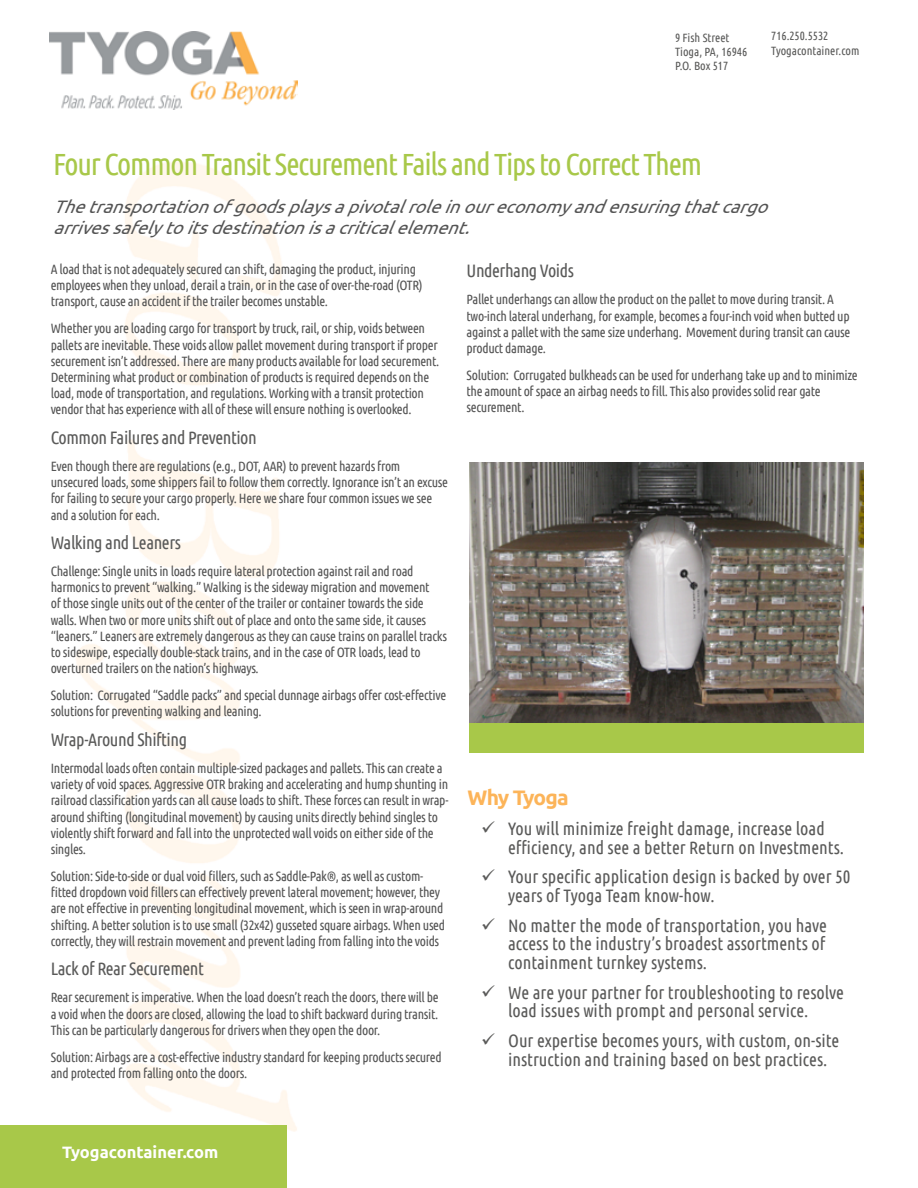
<style>
.page{position:relative;width:918px;height:1188px;background:#fff}
.page>*{position:absolute;margin:0;border:0;box-sizing:border-box;transform-origin:0 0}
.t1{font:30.6px "Ubuntu Condensed";letter-spacing:-.04em;color:#a8c849}
.t2{font:700 21px "Ubuntu";letter-spacing:-.045em;color:#fcb459}
.t3{font:18px/18.8px "Ubuntu Condensed";color:#5a5a59}
.t4{font:italic 18px/21.6px "Ubuntu";color:#545454}
.t5{font:18px "Ubuntu Condensed";letter-spacing:-.025em;color:#5a5a59}
.t6{font:700 16.5px "Ubuntu";color:#fff}
.t7{font:13.5px/16.2px "Ubuntu Condensed";letter-spacing:-.025em;color:#545454}
.t8{font:12px/14.4px "Ubuntu Condensed";color:#5a5a59}
</style>
<div class="page">
<img style="left:76px;top:162px;width:221px;height:980px">
<div style="left:0;top:1125px;width:286px;height:63px;background:#a8c849"></div>
<img style="left:50px;top:32px;width:248px;height:77px">
<div style="left:469px;top:722px;width:394px;height:31px;background:#a8c849"></div>
<img style="left:469px;top:462px;width:394px;height:260px">
<p class="t8" style="left:675px;top:30px;width:74px">9 Fish Street<br>Tioga, PA, 16946<br>P.O. Box 517</p>
<p class="t8" style="left:771px;top:28px;width:90px">716.250.5532<br>Tyogacontainer.com</p>
<h1 class="t1" style="left:53px;top:145px;width:651px">Four Common Transit Securement Fails and Tips to Correct Them</h1>
<h3 class="t4" style="left:53px;top:195px;width:724px">Thetransportationofgoodsplaysapivotalroleinoureconomy andensuringthatcargo arrivessafely toitsdestinationisacriticalelement.</h3>
<p class="t7" style="left:51px;top:261px;width:374px">A load that is not adequately secured can shift, damaging the product, injuring employees when they unload, derail a train, or in the case of over-the-road (OTR) transport, cause an accident if the trailer becomes unstable.</p>
<p class="t7" style="left:51px;top:320px;width:390px">Whether you are loading cargo for transport by truck, rail, or ship, voids between pallets are inevitable. These voids allow pallet movement during transport if proper securement isn’t addressed. There are many products available for load securement.<br>Determining what product or combination of products is required depends on the load, mode of transportation, and regulations. Working with a transit protection vendor that has experience with all of these will ensure nothing is overlooked.</p>
<h3 class="t5" style="left:51px;top:426px;width:208px">Common Failures and Prevention</h3>
<p class="t7" style="left:51px;top:458px;width:399px">Even though there are regulations (e.g., DOT, AAR) to prevent hazards from unsecured loads, some shippers fail to follow them correctly. Ignorance isn’t an excuse for failing to secure your cargo properly. Here we share four common issues we see and a solution for each.</p>
<h3 class="t5" style="left:51px;top:532px;width:132px">Walking and Leaners</h3>
<p class="t7" style="left:51px;top:563px;width:398px">Challenge: Single units in loads require lateral protection against rail and road harmonics to prevent “walking.” Walking is the sideway migration and movement<br>of those single units out of the center of the trailer or container towards the side walls. When two or more units shift out of place and onto the same side, it causes “leaners.” Leaners are extremely dangerous as they can cause trains on parallel tracks to sideswipe, especially double-stack trains, and in the case of OTR loads, lead to overturned trailers on the nation’s highways.</p>
<p class="t7" style="left:51px;top:687px;width:397px">Solution: Corrugated “Saddle packs” and special dunnage airbags offer cost-effective solutions for preventing walking and leaning.</p>
<h3 class="t5" style="left:51px;top:729px;width:138px">Wrap-Around Shifting</h3>
<p class="t7" style="left:51px;top:760px;width:399px">Intermodal loads often contain multiple-sized packages and pallets. This can create a variety of void spaces. Aggressive OTR braking and accelerating and hump shunting in railroad classification yards can all cause loads to shift. These forces can result in wrap&shy;around shifting (longitudinal movement) by causing units directly behind singles to violently shift forward and fall into the unprotected wall voids on either side of the singles.</p>
<p class="t7" style="left:51px;top:868px;width:396px">Solution: Side-to-side or dual void fillers, such as Saddle-Pak®, as well as custom&shy;fitted dropdown void fillers can effectively prevent lateral movement; however, they are not effective in preventing longitudinal movement, which is seen in wrap-around shifting. A better solution is to use small (32x42) gusseted square airbags. When used correctly, they will restrain movement and prevent lading from falling into the voids</p>
<h3 class="t5" style="left:51px;top:958px;width:155px">Lack of Rear Securement</h3>
<p class="t7" style="left:51px;top:989px;width:389px;text-align:justify">Rear securement is imperative. When the load doesn’t reach the doors, there will be a void when the doors are closed, allowing the load to shift backward during transit.<br>This can be particularly dangerous for drivers when they open the door.</p>
<p class="t7" style="left:51px;top:1048px;width:393px">Solution: Airbags are a cost-effective industry standard for keeping products secured and protected from falling onto the doors.</p>
<h3 class="t5" style="left:467px;top:260px;width:109px">Underhang Voids</h3>
<p class="t7" style="left:467px;top:291px;width:385px">Pallet underhangs can allow the product on the pallet to move during transit. A two-inch lateral underhang, for example, becomes a four-inch void when butted up against a pallet with the same size underhang. Movement during transit can cause product damage.</p>
<p class="t7" style="left:467px;top:367px;width:393px">Solution: Corrugated bulkheads can be used for underhang take up and to minimize the amount of space an airbag needs to fill. This also provides solid rear gate securement.</p>
<h2 class="t2" style="left:468px;top:785px;width:103px">Why Tyoga</h2>
<h3 class="t3" style="left:508px;top:819px;width:337px">You will minimize freight damage, increase load efficiency, and see a better Return on Investments.</h3>
<h3 class="t3" style="left:508px;top:867px;width:344px">Your specific application design is backed by over 50 years of Tyoga Team know-how.</h3>
<h3 class="t3" style="left:508px;top:915px;width:320px;text-align:justify">No matter the mode of transportation, you have access to the industry’s broadest assortments of containment turnkey systems.</h3>
<h3 class="t3" style="left:508px;top:982px;width:337px">We are your partner for troubleshooting to resolve load issues with prompt and personal service.</h3>
<h3 class="t3" style="left:508px;top:1031px;width:333px">Our expertise becomes yours, with custom, on-site instruction and training based on best practices.</h3>
<p class="t6" style="left:62px;top:1142px;width:158px">Tyogacontainer.com</p>
</div>
